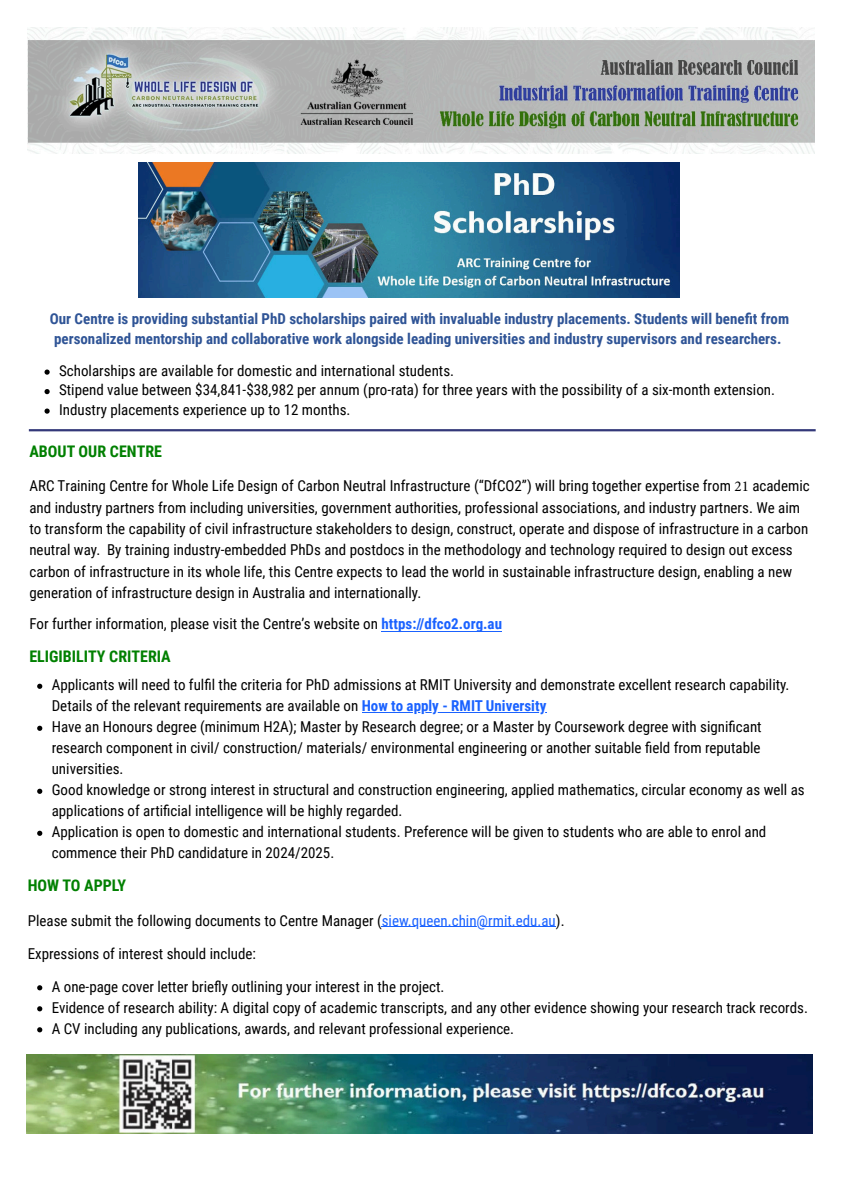
<style>
.page{position:relative;width:842px;height:1190px;background:#fff}
.page>*{position:absolute;margin:0;border:0;box-sizing:border-box;transform-origin:0 0}
.t1{font:700 16px "Roboto Condensed";color:#008000}
.t2{font:15px/21px "Roboto Condensed";color:#000}
.t3{font:700 15px/19.5px "Roboto Condensed";color:#2f5496}
.s1{font-family:"Minion Pro"}
.s2{font-weight:700;color:#1a62ff}
.s3{color:#1a62ff}
</style>
<div class="page">
<hr style="left:382px;top:926px;width:174px;height:1px;background:#1a62ff">
<img style="left:28px;top:27px;width:786px;height:127px">
<img style="left:138px;top:163px;width:541px;height:135px">
<svg style="left:45px;top:370px;width:5px;height:5px"></svg>
<svg style="left:45px;top:389px;width:5px;height:5px"></svg>
<svg style="left:45px;top:409px;width:5px;height:5px"></svg>
<hr style="left:29px;top:429px;width:787px;height:2px;background:#333879">
<svg style="left:37px;top:684px;width:5px;height:5px"></svg>
<hr style="left:362px;top:712px;width:184px;height:1px;background:#1a62ff">
<svg style="left:37px;top:726px;width:5px;height:5px"></svg>
<svg style="left:37px;top:789px;width:5px;height:5px"></svg>
<svg style="left:37px;top:831px;width:5px;height:5px"></svg>
<svg style="left:37px;top:985px;width:5px;height:5px"></svg>
<svg style="left:37px;top:1006px;width:5px;height:5px"></svg>
<svg style="left:37px;top:1027px;width:5px;height:5px"></svg>
<img style="left:26px;top:1054px;width:787px;height:79px">
<hr style="left:382px;top:631px;width:120px;height:1px;background:#1a62ff">
<p class="t3" style="left:50px;top:308px;width:741px">Our Centre is providing substantial PhD scholarships paired with invaluable industry placements. Students will benefit from personalized mentorship and collaborative work alongside leading universities and industry supervisors and researchers.</p>
<p class="t2" style="left:59px;top:360px;width:717px;line-height:19.5px">Scholarships are available for domestic and international students.<br>Stipend value between $34,841-$38,982 per annum (pro-rata) for three years with the possibility of a six-month extension.<br>Industry placements experience up to 12 months.</p>
<p class="t1" style="left:29px;top:440px;width:134px">ABOUT OUR CENTRE</p>
<p class="t2" style="left:29px;top:475px;width:782px;line-height:21.3px">ARC Training Centre for Whole Life Design of Carbon Neutral Infrastructure (“DfCO2”) will bring together expertise from <span class="s1">21</span> academic and industry partners from including universities, government authorities, professional associations, and industry partners. We aim to transform the capability of civil infrastructure stakeholders to design, construct, operate and dispose of infrastructure in a carbon neutral way. By training industry-embedded PhDs and postdocs in the methodology and technology required to design out excess carbon of infrastructure in its whole life, this Centre expects to lead the world in sustainable infrastructure design, enabling a new generation of infrastructure design in Australia and internationally.</p>
<p class="t2" style="left:29px;top:612px;width:474px">For further information, please visit the Centre’s website on <span class="s2">https://dfco2.org.au</span></p>
<p class="t1" style="left:29px;top:645px;width:143px">ELIGIBILITY CRITERIA</p>
<p class="t2" style="left:52px;top:674px;width:754px">Applicants will need to fulfil the criteria for PhD admissions at RMIT University and demonstrate excellent research capability.<br>Details of the relevant requirements are available on <span class="s2">How to apply - RMIT University<br></span>Have an Honours degree (minimum H2A); Master by Research degree; or a Master by Coursework degree with significant research component in civil/ construction/ materials/ environmental engineering or another suitable field from reputable universities.<br>Good knowledge or strong interest in structural and construction engineering, applied mathematics, circular economy as well as applications of artificial intelligence will be highly regarded.<br>Application is open to domestic and international students. Preference will be given to students who are able to enrol and commence their PhD candidature in 2024/2025.</p>
<p class="t1" style="left:28px;top:874px;width:100px">HOW TO APPLY</p>
<p class="t2" style="left:28px;top:909px;width:538px">Please submit the following documents to Centre Manager (<span class="s3">siew.queen.chin@rmit.edu.au</span>).</p>
<p class="t2" style="left:28px;top:942px;width:230px">Expressions of interest should include:</p>
<p class="t2" style="left:52px;top:976px;width:758px">A one-page cover letter briefly outlining your interest in the project.<br>Evidence of research ability: A digital copy of academic transcripts, and any other evidence showing your research track records.<br>A CV including any publications, awards, and relevant professional experience.</p>
</div>
